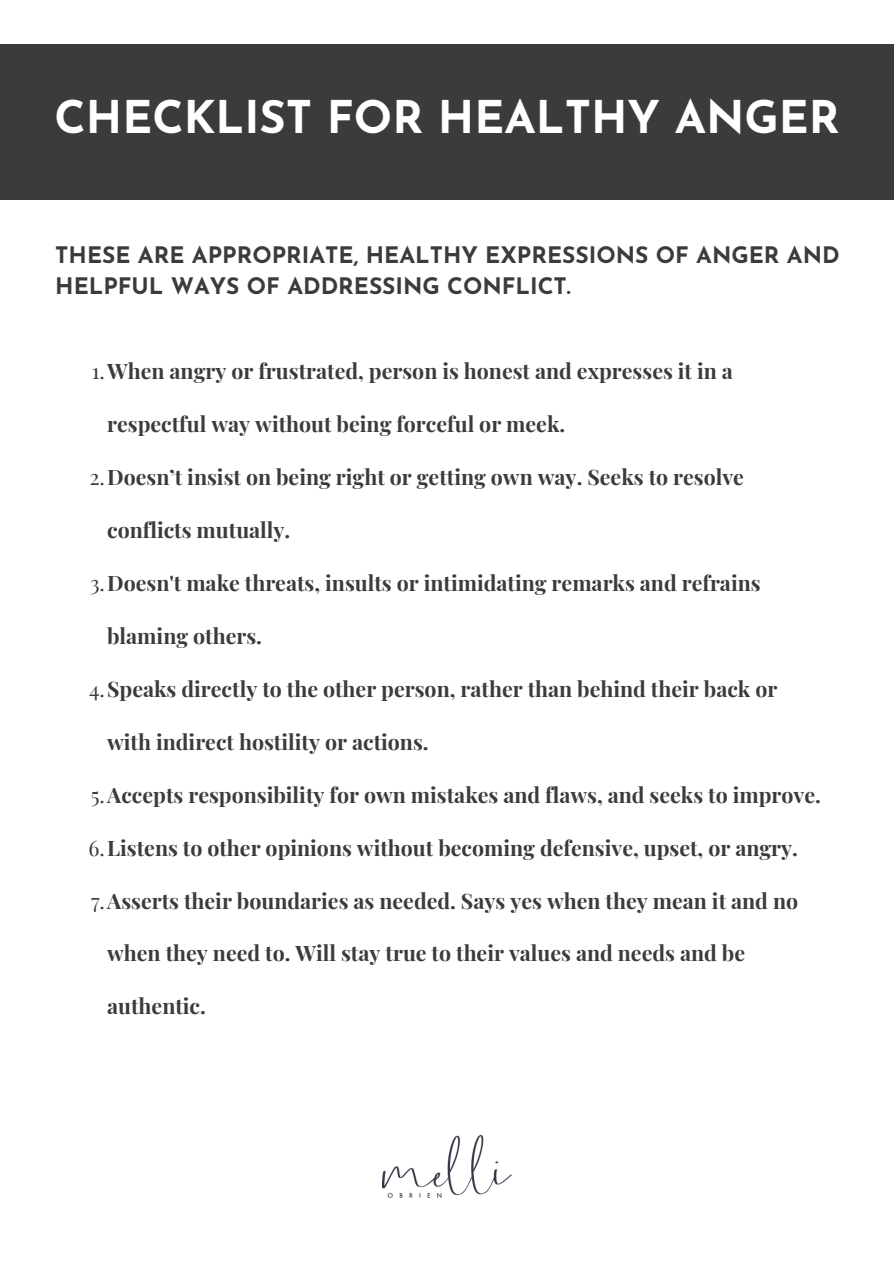
<style>
.page{position:relative;width:894px;height:1264px;background:#fff}
.page>*{position:absolute;margin:0;border:0;box-sizing:border-box;transform-origin:0 0}
.t1{font:700 45px "Josefin Sans";color:#fff}
.t2{font:700 22.8px/31.5px "Josefin Sans";color:#3d3b3a}
.t3{font:700 21.3px "Playfair Display";color:#3d3b3a}
.s1{font-weight:400}
</style>
<div class="page">
<div style="left:0;top:45px;width:893px;height:154px;background:#3d3b3a"></div>
<img style="left:382px;top:1135px;width:129px;height:62px">
<h1 class="t1" style="left:54px;top:100px;width:786px">CHECKLIST FOR HEALTHY ANGER</h1>
<p class="t2" style="left:55px;top:241px;width:785px">THESE ARE APPROPRIATE, HEALTHY EXPRESSIONS OF ANGER AND<br>HELPFUL WAYS OF ADDRESSING CONFLICT.</p>
<p class="t3" style="left:92px;top:356px;width:642px"><span class="s1">1.</span>When angry or frustrated, person is honest and expresses it in a</p>
<p class="t3" style="left:107px;top:409px;width:459px">respectful way without being forceful or meek.</p>
<p class="t3" style="left:89px;top:462px;width:656px"><span class="s1">2.</span>Doesn’t insist on being right or getting own way. Seeks to resolve</p>
<p class="t3" style="left:107px;top:515px;width:185px">conflicts mutually.</p>
<p class="t3" style="left:90px;top:568px;width:672px"><span class="s1">3.</span>Doesn't make threats, insults or intimidating remarks and refrains</p>
<p class="t3" style="left:107px;top:620px;width:156px">blaming others.</p>
<p class="t3" style="left:89px;top:673px;width:689px"><span class="s1">4.</span>Speaks directly to the other person, rather than behind their back or</p>
<p class="t3" style="left:107px;top:726px;width:323px">with indirect hostility or actions.</p>
<p class="t3" style="left:91px;top:779px;width:731px"><span class="s1">5.</span>Accepts responsibility for own mistakes and flaws, and seeks to improve.</p>
<p class="t3" style="left:89px;top:832px;width:710px"><span class="s1">6.</span>Listens to other opinions without becoming defensive, upset, or angry.</p>
<p class="t3" style="left:91px;top:885px;width:708px"><span class="s1">7.</span>Asserts their boundaries as needed. Says yes when they mean it and no</p>
<p class="t3" style="left:107px;top:938px;width:639px">when they need to. Will stay true to their values and needs and be</p>
<p class="t3" style="left:107px;top:991px;width:100px">authentic.</p>
</div>
